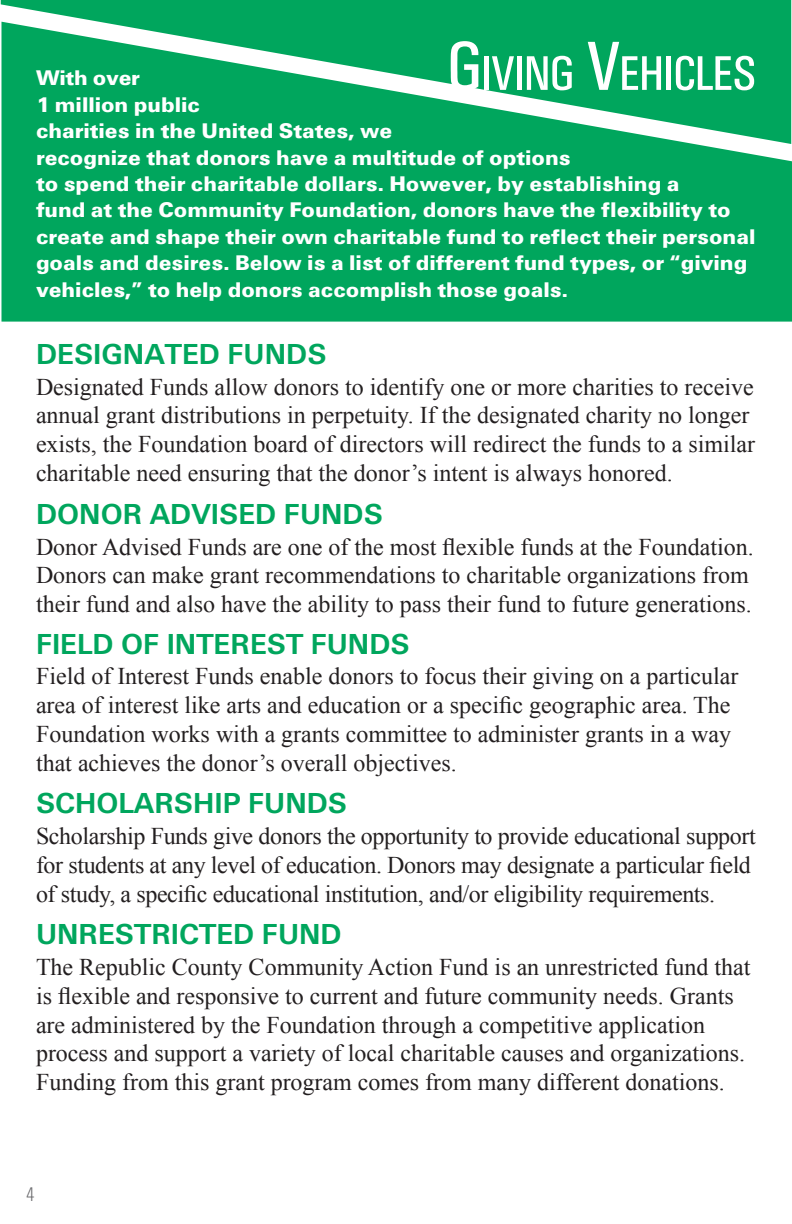
<style>
.page{position:relative;width:792px;height:1224px;background:#fff}
.page>*{position:absolute;margin:0;border:0;box-sizing:border-box;transform-origin:0 0}
.t1{font:50.4px "AHJ Unitus Cond";color:#fff}
.t2{font:700 30px "AHJ Unitus";color:#00a65d}
.t3{font:24px/28.8px "Times New Roman";color:#231f20}
.t4{font:800 22px/26.4px "AHJ Unitus LH";color:#fff}
.t5{font:300 20px "AHJ Unitus Cond LH";color:#636366}
.s1{font-size:72px}
</style>
<div class="page">
<div style="left:1px;top:0;width:790px;height:22px;background:#00a65d"></div>
<div style="left:1px;top:22px;width:791px;height:300px;background:#00a65d"></div>
<p class="t1" style="left:448px;top:45px;width:310px"><span class="s1">G</span>IVING <span class="s1">V</span>EHICLES</p>
<p class="t4" style="left:36px;top:65px;width:105px">With over</p>
<p class="t4" style="left:36px;top:91px;width:721px">1 million public<br>charities in the United States, we<br>recognize that donors have a multitude of options<br>to spend their charitable dollars. However, by establishing a<br>fund at the Community Foundation, donors have the flexibility to create and shape their own charitable fund to reflect their personal goals and desires. Below is a list of different fund types, or “giving vehicles,” to help donors accomplish those goals.</p>
<p class="t2" style="left:36px;top:337px;width:292px">DESIGNATED FUNDS</p>
<p class="t3" style="left:36px;top:372px;width:721px">Designated Funds allow donors to identify one or more charities to receive annual grant distributions in perpetuity. If the designated charity no longer exists, the Foundation board of directors will redirect the funds to a similar charitable need ensuring that the donor’s intent is always honored.</p>
<p class="t2" style="left:36px;top:497px;width:348px">DONOR ADVISED FUNDS</p>
<p class="t3" style="left:36px;top:532px;width:719px">Donor Advised Funds are one of the most flexible funds at the Foundation.<br>Donors can make grant recommendations to charitable organizations from their fund and also have the ability to pass their fund to future generations.</p>
<p class="t2" style="left:36px;top:627px;width:375px">FIELD OF INTEREST FUNDS</p>
<p class="t3" style="left:36px;top:662px;width:704px">Field of Interest Funds enable donors to focus their giving on a particular area of interest like arts and education or a specific geographic area. The Foundation works with a grants committee to administer grants in a way that achieves the donor’s overall objectives.</p>
<p class="t2" style="left:36px;top:786px;width:313px">SCHOLARSHIP FUNDS</p>
<p class="t3" style="left:36px;top:821px;width:721px">Scholarship Funds give donors the opportunity to provide educational support for students at any level of education. Donors may designate a particular field of study, a specific educational institution, and/or eligibility requirements.</p>
<p class="t2" style="left:36px;top:917px;width:307px">UNRESTRICTED FUND</p>
<p class="t3" style="left:36px;top:952px;width:716px">The Republic County Community Action Fund is an unrestricted fund that is flexible and responsive to current and future community needs. Grants are administered by the Foundation through a competitive application process and support a variety of local charitable causes and organizations.</p>
<p class="t3" style="left:36px;top:1067px;width:690px">Funding from this grant program comes from many different donations.</p>
<p class="t5" style="left:26px;top:1184px;width:10px">4</p>
</div>
